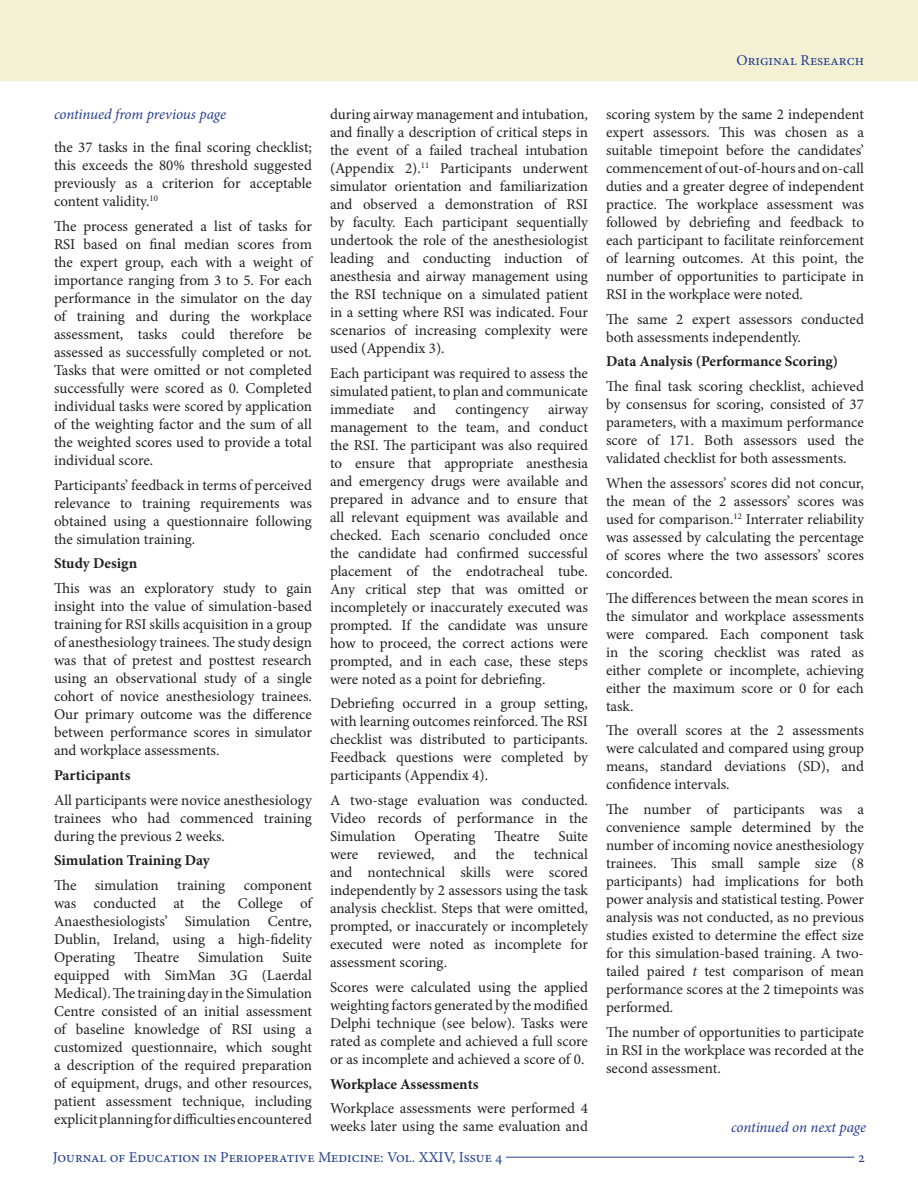
<style>
.page{position:relative;width:918px;height:1188px;background:#fff}
.page>*{position:absolute;margin:0;border:0;box-sizing:border-box;transform-origin:0 0}
.t1{font:15px/18px "Minion Pro";letter-spacing:-.005em;color:#231f20;text-align:justify}
.t2{font:700 15px "Minion Pro";letter-spacing:-.005em;color:#231f20}
.t3{font:15px "Minion Pro";color:#253f8e}
.t4{font:italic 15px "Minion Pro";letter-spacing:-.01em;color:#253f8e}
.s1{font-style:italic}
</style>
<div class="page">
<hr style="left:506px;top:1157px;width:348px;height:1px;background:#253f8e">
<div style="left:0;top:0;width:918px;height:81px;background:#f3f0d3"></div>
<p class="t3" style="left:737px;top:50px;width:129px">Original Research</p>
<p class="t4" style="left:54px;top:104px;width:174px">continued from previous page</p>
<p class="t1" style="left:54px;top:139px;width:260px">the 37 tasks in the final scoring checklist; this exceeds the 80% threshold suggested previously as a criterion for acceptable content validity.<sup>10</sup></p>
<p class="t1" style="left:54px;top:217px;width:261px">The process generated a list of tasks for RSI based on final median scores from the expert group, each with a weight of importance ranging from 3 to 5. For each performance in the simulator on the day of training and during the workplace assessment, tasks could therefore be assessed as successfully completed or not.<br>Tasks that were omitted or not completed successfully were scored as 0. Completed individual tasks were scored by application of the weighting factor and the sum of all the weighted scores used to provide a total individual score.</p>
<p class="t1" style="left:54px;top:476px;width:260px">Participants’ feedback in terms of perceived relevance to training requirements was obtained using a questionnaire following the simulation training.</p>
<p class="t2" style="left:54px;top:553px;width:85px">Study Design</p>
<p class="t1" style="left:54px;top:580px;width:260px">This was an exploratory study to gain insight into the value of simulation-based training for RSI skills acquisition in a group of anesthesiology trainees. The study design was that of pretest and posttest research using an observational study of a single cohort of novice anesthesiology trainees.<br>Our primary outcome was the difference between performance scores in simulator and workplace assessments.</p>
<p class="t2" style="left:54px;top:765px;width:78px">Participants</p>
<p class="t1" style="left:54px;top:791px;width:259px">All participants were novice anesthesiology trainees who had commenced training during the previous 2 weeks.</p>
<p class="t2" style="left:54px;top:850px;width:157px">Simulation Training Day</p>
<p class="t1" style="left:54px;top:877px;width:261px">The simulation training component was conducted at the College of Anaesthesiologists’ Simulation Centre, Dublin, Ireland, using a high-fidelity Operating</p>
<p class="t1" style="left:134px;top:949px;width:47px">Theatre</p>
<p class="t1" style="left:198px;top:949px;width:67px">Simulation</p>
<p class="t1" style="left:54px;top:949px;width:260px;text-indent:228px">Suite equipped with SimMan 3G (Laerdal Medical). The training day in the Simulation Centre consisted of an initial assessment of baseline knowledge of RSI using a customized questionnaire, which sought a description of the required preparation of equipment, drugs, and other resources, patient assessment technique, including explicit planning for difficulties encountered</p>
<p class="t1" style="left:330px;top:105px;width:261px">during airway management and intubation, and finally a description of critical steps in the event of a failed tracheal intubation (Appendix 2).<sup>11</sup> Participants underwent simulator orientation and familiarization and observed a demonstration of RSI by faculty. Each participant sequentially undertook the role of the anesthesiologist leading and conducting induction of anesthesia and airway management using the RSI technique on a simulated patient in a setting where RSI was indicated. Four scenarios of increasing complexity were used (Appendix 3).</p>
<p class="t1" style="left:330px;top:364px;width:260px">Each participant was required to assess the simulated patient, to plan and communicate immediate</p>
<p class="t1" style="left:413px;top:400px;width:24px">and</p>
<p class="t1" style="left:455px;top:400px;width:75px">contingency</p>
<p class="t1" style="left:330px;top:400px;width:260px;text-indent:218px">airway management to the team, and conduct the RSI. The participant was also required to ensure that appropriate anesthesia and emergency drugs were available and prepared in advance and to ensure that all relevant equipment was available and checked. Each scenario concluded once the candidate had confirmed successful placement of the endotracheal tube.<br>Any critical step that was omitted or incompletely or inaccurately executed was prompted. If the candidate was unsure how to proceed, the correct actions were prompted, and in each case, these steps were noted as a point for debriefing.</p>
<p class="t1" style="left:330px;top:695px;width:260px">Debriefing occurred in a group setting, with learning outcomes reinforced. The RSI checklist was distributed to participants.<br>Feedback questions were completed by participants (Appendix 4).</p>
<p class="t1" style="left:330px;top:791px;width:260px">A two-stage evaluation was conducted.<br>Video records of performance in the Simulation</p>
<p class="t1" style="left:414px;top:827px;width:63px">Operating</p>
<p class="t1" style="left:494px;top:827px;width:47px">Theatre</p>
<p class="t1" style="left:558px;top:827px;width:31px">Suite</p>
<p class="t1" style="left:330px;top:845px;width:30px">were</p>
<p class="t1" style="left:377px;top:845px;width:59px">reviewed,</p>
<p class="t1" style="left:454px;top:845px;width:24px">and</p>
<p class="t1" style="left:496px;top:845px;width:20px">the</p>
<p class="t1" style="left:330px;top:845px;width:260px;text-indent:204px">technical and nontechnical skills were scored independently by 2 assessors using the task analysis checklist. Steps that were omitted, prompted, or inaccurately or incompletely executed were noted as incomplete for assessment scoring.</p>
<p class="t1" style="left:330px;top:978px;width:260px">Scores were calculated using the applied weighting factors generated by the modified Delphi technique (see below). Tasks were rated as complete and achieved a full score or as incomplete and achieved a score of 0.</p>
<p class="t2" style="left:330px;top:1073px;width:150px">Workplace Assessments</p>
<p class="t1" style="left:330px;top:1100px;width:260px">Workplace assessments were performed 4 weeks later using the same evaluation and</p>
<p class="t1" style="left:606px;top:105px;width:260px">scoring system by the same 2 independent expert assessors. This was chosen as a suitable timepoint before the candidates’ commencement of out-of-hours and on-call duties and a greater degree of independent practice. The workplace assessment was followed by debriefing and feedback to each participant to facilitate reinforcement of learning outcomes. At this point, the number of opportunities to participate in RSI in the workplace were noted.</p>
<p class="t1" style="left:606px;top:310px;width:259px">The same 2 expert assessors conducted both assessments independently.</p>
<p class="t2" style="left:606px;top:351px;width:234px">Data Analysis (Performance Scoring)</p>
<p class="t1" style="left:606px;top:377px;width:260px">The final task scoring checklist, achieved by consensus for scoring, consisted of 37 parameters, with a maximum performance score of 171. Both assessors used the validated checklist for both assessments.</p>
<p class="t1" style="left:606px;top:474px;width:260px">When the assessors’ scores did not concur, the mean of the 2 assessors’ scores was used for comparison.<sup>12</sup> Interrater reliability was assessed by calculating the percentage of scores where the two assessors’ scores concorded.</p>
<p class="t1" style="left:606px;top:589px;width:260px">The differences between the mean scores in the simulator and workplace assessments were compared. Each component task in the scoring checklist was rated as either complete or incomplete, achieving either the maximum score or 0 for each task.</p>
<p class="t1" style="left:606px;top:722px;width:260px">The overall scores at the 2 assessments were calculated and compared using group means, standard deviations (SD), and confidence intervals.</p>
<p class="t1" style="left:606px;top:800px;width:260px">The number of participants was a convenience sample determined by the number of incoming novice anesthesiology trainees. This small sample size (8 participants) had implications for both power analysis and statistical testing. Power analysis was not conducted, as no previous studies existed to determine the effect size for this simulation-based training. A two&shy;tailed paired <span class="s1">t</span> test comparison of mean performance scores at the 2 timepoints was performed.</p>
<p class="t1" style="left:606px;top:1023px;width:259px">The number of opportunities to participate in RSI in the workplace was recorded at the second assessment.</p>
<p class="t4" style="left:731px;top:1117px;width:137px">continued on next page</p>
<p class="t3" style="left:53px;top:1147px;width:451px">Journal of Education in Perioperative Medicine: Vol. XXIV, Issue 4</p>
<p class="t3" style="left:858px;top:1147px;width:9px">2</p>
</div>
